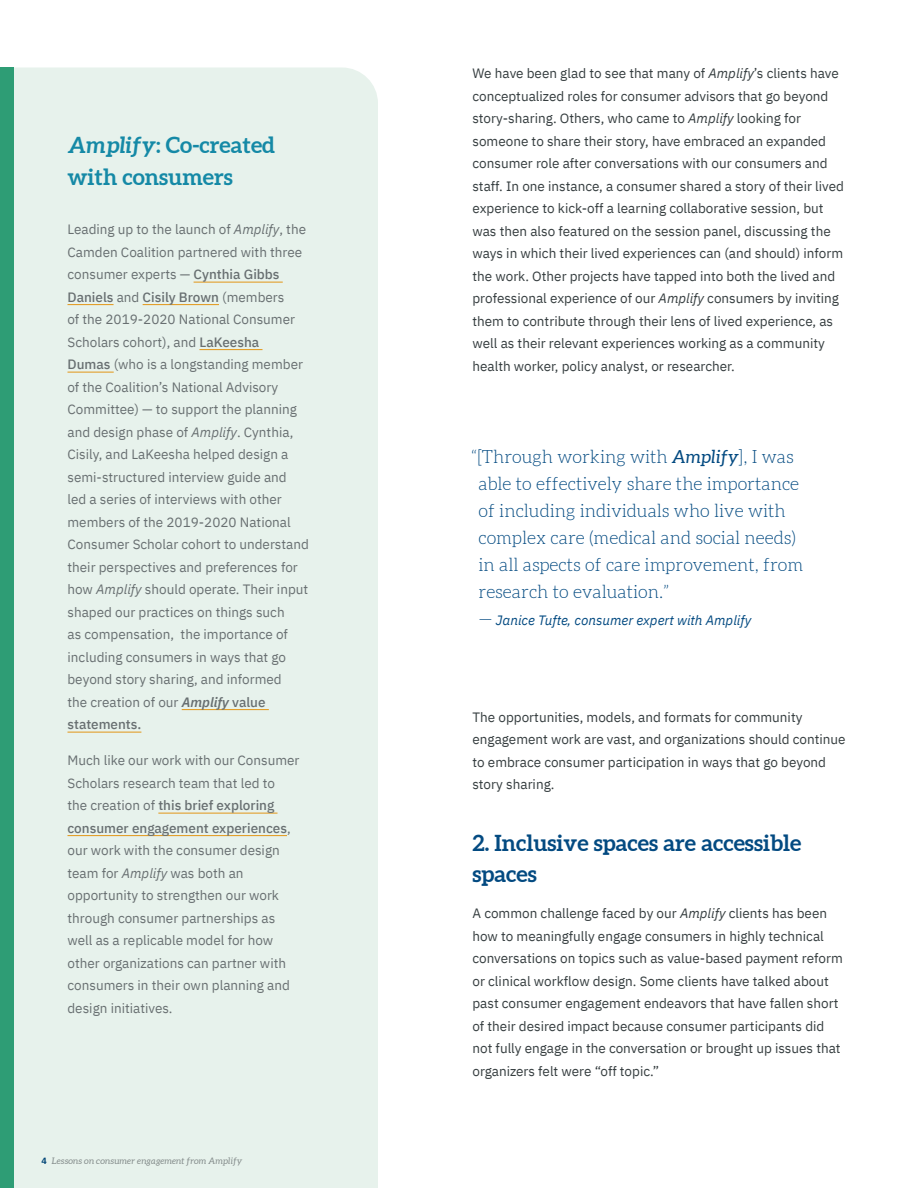
<style>
.page{position:relative;width:918px;height:1188px;background:#fff}
.page>*{position:absolute;margin:0;border:0;box-sizing:border-box;transform-origin:0 0}
.Subhead_1__Span_Colu{font:700 22.5px/31.5px "Aleo";color:#034a81}
.Sidebar__Heading{font:700 22.5px/31.5px "Aleo";color:#1589a6}
.Case_Study__Single_Q{font:300 18px/27px "Aleo";color:#034a81}
.Body__75__Rich_Black{font:13.5px/22.5px "IBM Plex Sans";color:#353d3f}
.Sidebar__Body{font:13.5px/22.5px "IBM Plex Sans";color:#686f71}
.Case_Study__Single_Q-2{font:italic 13.5px "IBM Plex Sans";color:#034a81}
.t1{font:italic 9px "Aleo";letter-spacing:.01em;color:#939598}
.s1{font-style:italic}
.s2{font-weight:500}
.s3{font-weight:600;font-style:italic}
.s4{font-family:"IBM Plex Sans";font-weight:700;font-style:normal;color:#034a81}
.s5{font-weight:400;font-style:italic}
.s6{font-family:"Aleo";font-weight:300;font-style:normal;font-size:18px}
</style>
<div class="page">
<div style="left:14px;top:68px;width:364px;height:1120px;background:#e7f2ec"></div>
<hr style="left:194px;top:282px;width:89px;height:1px;background:#e29616">
<hr style="left:68px;top:304px;width:46px;height:1px;background:#e29616">
<hr style="left:143px;top:304px;width:76px;height:1px;background:#e29616">
<hr style="left:199px;top:349px;width:64px;height:1px;background:#e29616">
<hr style="left:68px;top:372px;width:46px;height:1px;background:#e29616">
<hr style="left:182px;top:709px;width:87px;height:1px;background:#e29616">
<hr style="left:68px;top:732px;width:73px;height:1px;background:#e29616">
<hr style="left:158px;top:813px;width:120px;height:1px;background:#e29616">
<hr style="left:68px;top:835px;width:219px;height:1px;background:#e29616">
<div style="left:0;top:68px;width:14px;height:1120px;background:#2e9d75"></div>
<p class="Sidebar__Heading" style="left:68px;top:130px;width:209px"><span class="s1">Amplify</span>: Co-created with consumers</p>
<p class="Sidebar__Body" style="left:68px;top:217px;width:243px">Leading up to the launch of <span class="s1">Amplify</span>, the Camden Coalition partnered with three consumer experts — <span class="s2">Cynthia Gibbs Daniels</span> and <span class="s2">Cisily Brown</span> (members<br>of the 2019-2020 National Consumer Scholars cohort), and <span class="s2">LaKeesha<br>Dumas</span> (who is a longstanding member of the Coalition’s National Advisory Committee) — to support the planning and design phase of <span class="s1">Amplify</span>. Cynthia, Cisily, and LaKeesha helped design a semi-structured interview guide and led a series of interviews with other members of the 2019-2020 National Consumer Scholar cohort to understand their perspectives and preferences for how <span class="s1">Amplify</span> should operate. Their input shaped our practices on things such<br>as compensation, the importance of including consumers in ways that go beyond story sharing, and informed<br>the creation of our <span class="s3">Amplify</span> <span class="s2">value statements.</span></p>
<p class="Sidebar__Body" style="left:68px;top:748px;width:233px">Much like our work with our Consumer Scholars research team that led to<br>the creation of <span class="s2">this brief exploring consumer engagement experiences</span>, our work with the consumer design team for <span class="s1">Amplify</span> was both an opportunity to strengthen our work through consumer partnerships as well as a replicable model for how other organizations can partner with consumers in their own planning and design initiatives.</p>
<p class="t1" style="left:42px;top:1156px;width:202px"><span class="s4">4</span> Lessons on consumer engagement from Amplify</p>
<p class="Body__75__Rich_Black" style="left:472px;top:61px;width:373px">We have been glad to see that many of <span class="s1">Amplify</span>’s clients have conceptualized roles for consumer advisors that go beyond story-sharing. Others, who came to <span class="s1">Amplify</span> looking for someone to share their story, have embraced an expanded consumer role after conversations with our consumers and staff. In one instance, a consumer shared a story of their lived experience to kick-off a learning collaborative session, but was then also featured on the session panel, discussing the ways in which their lived experiences can (and should) inform the work. Other projects have tapped into both the lived and professional experience of our <span class="s1">Amplify</span> consumers by inviting them to contribute through their lens of lived experience, as well as their relevant experiences working as a community health worker, policy analyst, or researcher.</p>
<p class="Case_Study__Single_Q" style="left:478px;top:445px;width:326px;text-indent:-8px">“[Through working with <span class="s5">Amplify</span>], I was able to effectively share the importance of including individuals who live with complex care (medical and social needs) in all aspects of care improvement, from research to evaluation.”</p>
<p class="Case_Study__Single_Q-2" style="left:478px;top:610px;width:274px"><span class="s6">—</span> Janice Tufte, consumer expert with Amplify</p>
<p class="Body__75__Rich_Black" style="left:472px;top:704px;width:375px">The opportunities, models, and formats for community engagement work are vast, and organizations should continue to embrace consumer participation in ways that go beyond story sharing.</p>
<p class="Subhead_1__Span_Colu" style="left:472px;top:828px;width:330px">2. Inclusive spaces are accessible spaces</p>
<p class="Body__75__Rich_Black" style="left:472px;top:901px;width:372px">A common challenge faced by our <span class="s1">Amplify</span> clients has been how to meaningfully engage consumers in highly technical conversations on topics such as value-based payment reform or clinical workflow design. Some clients have talked about past consumer engagement endeavors that have fallen short of their desired impact because consumer participants did not fully engage in the conversation or brought up issues that organizers felt were “off topic.”</p>
</div>
